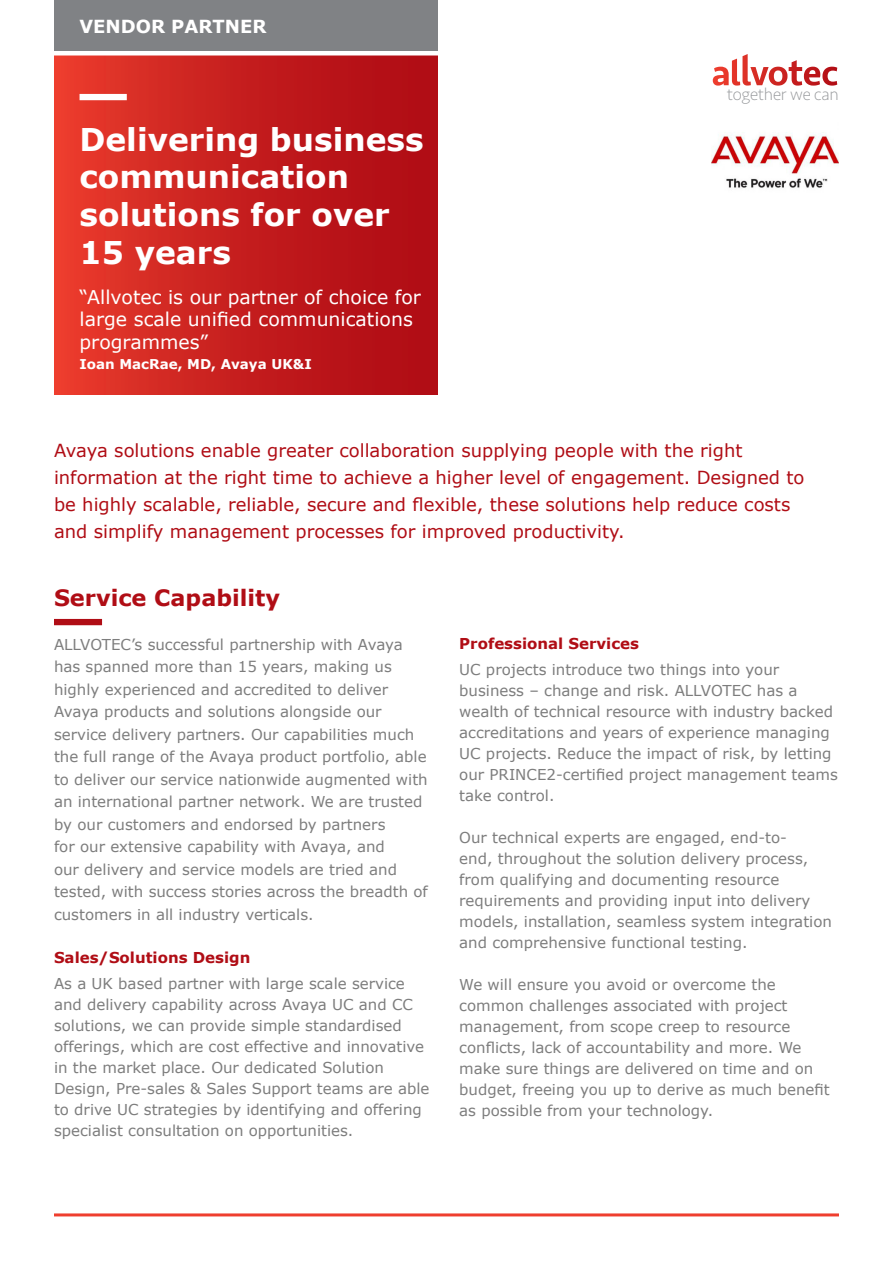
<style>
.page{position:relative;width:893px;height:1263px;background:#fff}
.page>*{position:absolute;margin:0;border:0;box-sizing:border-box;transform-origin:0 0}
.t1{font:700 31.35px/37.5px "Verdana";color:#fff}
.t2{font:700 22.5px "Verdana";color:#b00d15}
.t3{font:18.9px/22.6px "Verdana";color:#fff}
.t4{font:18px/27px "Verdana";color:#b00d15}
.t5{font:700 18px "Verdana";color:#fff}
.t6{font:200 17.55px "Seravek";letter-spacing:-.01em;color:#939598}
.Sub_head_underlined{font:15px/21px "Verdana";color:#7d7d7d}
.Sub_head_underlined-2{font:700 15px "Verdana";color:#b00d15}
.t7{font:700 13.5px "Verdana";color:#fff}
</style>
<div class="page">
<div style="left:54px;top:0;width:383px;height:395px;background:linear-gradient(to right,#e73a2c,#a90712)"></div>
<svg style="left:732px;top:54px;width:105px;height:32px"></svg>
<div style="left:54px;top:619px;width:48px;height:6px;background:#b00d15"></div>
<div style="left:80px;top:94px;width:47px;height:6px;background:#fff"></div>
<hr style="left:54px;top:1213px;width:785px;height:3px;background:#ef3e2e">
<div style="left:54px;top:0;width:383px;height:53px;background:#808285"></div>
<div style="left:54px;top:51px;width:412px;height:5px;background:#fff"></div>
<img style="left:712px;top:132px;width:127px;height:56px">
<p class="t5" style="left:80px;top:14px;width:188px">VENDOR PARTNER</p>
<p class="t1" style="left:80px;top:121px;width:346px">Delivering business communication solutions for over<br>15 years</p>
<p class="t3" style="left:80px;top:286px;width:343px">“Allvotec is our partner of choice for large scale unified communications programmes”</p>
<p class="t7" style="left:80px;top:356px;width:234px">Ioan MacRae, MD, Avaya UK&amp;I</p>
<p class="t6" style="left:727px;top:84px;width:114px">together we can</p>
<p class="t4" style="left:54px;top:437px;width:752px">Avaya solutions enable greater collaboration supplying people with the right information at the right time to achieve a higher level of engagement. Designed to be highly scalable, reliable, secure and flexible, these solutions help reduce costs and simplify management processes for improved productivity.</p>
<p class="t2" style="left:54px;top:583px;width:228px">Service Capability</p>
<p class="Sub_head_underlined" style="left:54px;top:633px;width:375px;line-height:22.5px">ALLVOTEC’s successful partnership with Avaya has spanned more than 15 years, making us highly experienced and accredited to deliver Avaya products and solutions alongside our service delivery partners. Our capabilities much the full range of the Avaya product portfolio, able to deliver our service nationwide augmented with an international partner network. We are trusted by our customers and endorsed by partners<br>for our extensive capability with Avaya, and<br>our delivery and service models are tried and tested, with success stories across the breadth of customers in all industry verticals.</p>
<p class="Sub_head_underlined-2" style="left:54px;top:948px;width:198px">Sales/Solutions Design</p>
<p class="Sub_head_underlined" style="left:54px;top:973px;width:377px">As a UK based partner with large scale service and delivery capability across Avaya UC and CC solutions, we can provide simple standardised offerings, which are cost effective and innovative in the market place. Our dedicated Solution Design, Pre-sales &amp; Sales Support teams are able to drive UC strategies by identifying and offering specialist consultation on opportunities.</p>
<p class="Sub_head_underlined-2" style="left:459px;top:634px;width:181px">Professional Services</p>
<p class="Sub_head_underlined" style="left:459px;top:659px;width:380px">UC projects introduce two things into your business – change and risk. ALLVOTEC has a wealth of technical resource with industry backed accreditations and years of experience managing UC projects. Reduce the impact of risk, by letting our PRINCE2-certified project management teams take control.</p>
<p class="Sub_head_underlined" style="left:459px;top:827px;width:374px">Our technical experts are engaged, end-to-<br>end, throughout the solution delivery process, from qualifying and documenting resource requirements and providing input into delivery models, installation, seamless system integration and comprehensive functional testing.</p>
<p class="Sub_head_underlined" style="left:459px;top:974px;width:372px">We will ensure you avoid or overcome the common challenges associated with project management, from scope creep to resource conflicts, lack of accountability and more. We make sure things are delivered on time and on budget, freeing you up to derive as much benefit as possible from your technology.</p>
</div>
